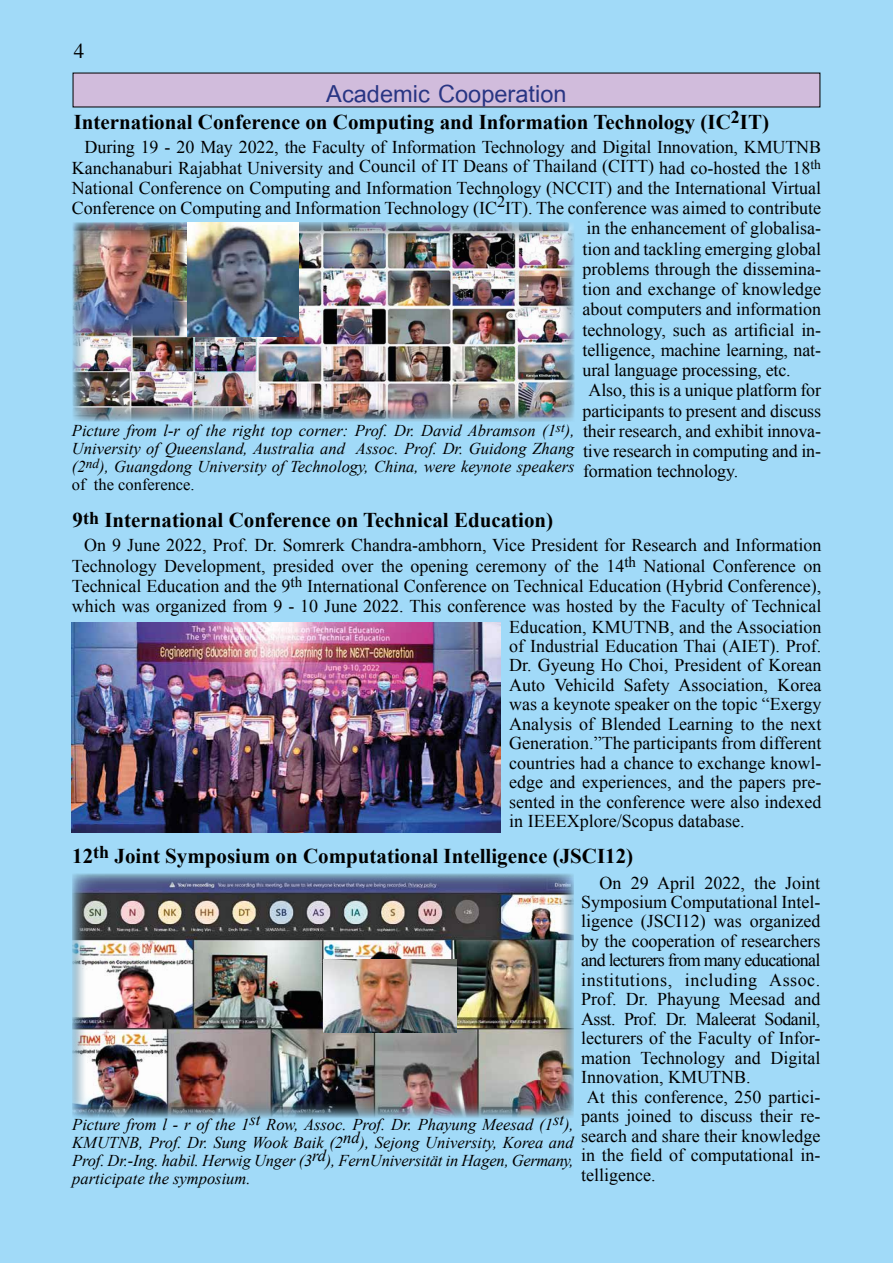
<style>
.page{position:relative;width:893px;height:1263px;background:#a1daf8}
.page>*{position:absolute;margin:0;border:0;box-sizing:border-box;transform-origin:0 0}
.t1{font:700 36px "Cordia New";color:#283583}
.t2{font:700 21px "Times New Roman";color:#000}
.t3{font:21px "Times";color:#000}
.t4{font:18px "Times New Roman";color:#000}
.t5{font:18px "Times New Roman";letter-spacing:-.04em;color:#000}
.t6{font:18px "Times New Roman";letter-spacing:-.03em;color:#000}
.t7{font:18px "Times New Roman";letter-spacing:.03em;color:#000}
.t8{font:italic 16.5px/18px "Times New Roman";color:#000;text-align:justify}
.s1{font-style:normal}
.s2{font-size:18px}
</style>
<div class="page">
<div style="left:73px;top:73px;width:747px;height:34px;background:#d1bcdc"></div>
<div style="left:71px;top:872px;width:505px;height:247px;background:#000;opacity:.5"></div>
<div style="left:71px;top:221px;width:503px;height:201px;background:#000;opacity:.5"></div>
<div style="left:72px;top:222px;width:114px;height:116px;background:#000;opacity:.5"></div>
<img style="left:187px;top:222px;width:111px;height:115px">
<img style="left:72px;top:622px;width:429px;height:210px">
<p class="t3" style="left:74px;top:31px;width:12px">4</p>
<h1 class="t1" style="left:326px;top:72px;width:242px">Academic Cooperation</h1>
<p class="t2" style="left:74px;top:107px;width:697px">International Conference on Computing and Information Technology (IC<sup>2</sup>IT)</p>
<p class="t4" style="left:85px;top:135px;width:738px">During 19 - 20 May 2022, the Faculty of Information Technology and Digital Innovation, KMUTNB</p>
<p class="t4" style="left:72px;top:155px;width:751px">Kanchanaburi Rajabhat University and Council of IT Deans of Thailand (CITT) had co-hosted the 18<sup>th</sup></p>
<p class="t4" style="left:72px;top:176px;width:751px">National Conference on Computing and Information Technology (NCCIT) and the International Virtual</p>
<p class="t4" style="left:72px;top:196px;width:751px">Conference on Computing and Information Technology (IC<sup>2</sup>IT). The conference was aimed to contribute</p>
<p class="t4" style="left:586px;top:216px;width:236px">in the enhancement of globalisa-</p>
<p class="t4" style="left:582px;top:236px;width:240px">tion and tackling emerging global</p>
<p class="t4" style="left:582px;top:257px;width:240px">problems through the dissemina-</p>
<p class="t4" style="left:582px;top:277px;width:240px">tion and exchange of knowledge</p>
<p class="t4" style="left:582px;top:297px;width:240px">about computers and information</p>
<p class="t4" style="left:582px;top:317px;width:240px">technology, such as artificial in-</p>
<p class="t4" style="left:582px;top:338px;width:240px">telligence, machine learning, nat-</p>
<p class="t4" style="left:582px;top:358px;width:210px">ural language processing, etc.</p>
<p class="t4" style="left:589px;top:378px;width:234px">Also, this is a unique platform for</p>
<p class="t4" style="left:582px;top:398px;width:240px">participants to present and discuss</p>
<p class="t4" style="left:583px;top:419px;width:239px">their research, and exhibit innova-</p>
<p class="t4" style="left:583px;top:439px;width:239px">tive research in computing and in-</p>
<p class="t4" style="left:583px;top:459px;width:157px">formation technology.</p>
<p class="t8" style="left:72px;top:421px;width:504px">Picture from l-r of the right top corner: Prof. Dr. David Abramson (1<sup>st</sup>), University of Queensland, Australia and Assoc. Prof. Dr. Guidong Zhang (2<sup>nd</sup>), Guangdong University of Technology, China, were keynote speakers <span class="s1">of the conference.</span></p>
<p class="t2" style="left:73px;top:505px;width:482px">9<span class="s2">th</span> International Conference on Technical Education)</p>
<p class="t4" style="left:84px;top:533px;width:739px">On 9 June 2022, Prof. Dr. Somrerk Chandra-ambhorn, Vice President for Research and Information</p>
<p class="t4" style="left:72px;top:553px;width:751px">Technology Development, presided over the opening ceremony of the 14<sup>th</sup> National Conference on</p>
<p class="t4" style="left:72px;top:574px;width:751px">Technical Education and the 9<sup>th</sup> International Conference on Technical Education (Hybrid Conference),</p>
<p class="t4" style="left:72px;top:594px;width:751px">which was organized from 9 - 10 June 2022. This conference was hosted by the Faculty of Technical</p>
<p class="t4" style="left:509px;top:614px;width:314px">Education, KMUTNB, and the Association</p>
<p class="t4" style="left:509px;top:634px;width:314px">of Industrial Education Thai (AIET). Prof.</p>
<p class="t4" style="left:509px;top:653px;width:314px">Dr. Gyeung Ho Choi, President of Korean</p>
<p class="t4" style="left:509px;top:673px;width:314px">Auto Vehicild Safety Association, Korea</p>
<p class="t4" style="left:509px;top:692px;width:314px">was a keynote speaker on the topic “Exergy</p>
<p class="t4" style="left:509px;top:712px;width:314px">Analysis of Blended Learning to the next</p>
<p class="t4" style="left:509px;top:731px;width:314px">Generation.”The participants from different</p>
<p class="t4" style="left:509px;top:751px;width:314px">countries had a chance to exchange knowl-</p>
<p class="t4" style="left:509px;top:770px;width:314px">edge and experiences, and the papers pre-</p>
<p class="t4" style="left:509px;top:790px;width:314px">sented in the conference were also indexed</p>
<p class="t4" style="left:509px;top:809px;width:237px">in IEEEXplore/Scopus database.</p>
<p class="t2" style="left:72px;top:841px;width:562px">12<sup>th</sup> Joint Symposium on Computational Intelligence (JSCI12)</p>
<p class="t4" style="left:600px;top:870px;width:222px">On 29 April 2022, the Joint</p>
<p class="t4" style="left:581px;top:890px;width:241px">Symposium Computational Intel-</p>
<p class="t4" style="left:581px;top:909px;width:241px">ligence (JSCI12) was organized</p>
<p class="t4" style="left:581px;top:929px;width:241px">by the cooperation of researchers</p>
<p class="t5" style="left:581px;top:948px;width:241px">and lecturers from many educational</p>
<p class="t7" style="left:581px;top:968px;width:241px">institutions, including Assoc.</p>
<p class="t4" style="left:581px;top:987px;width:241px">Prof. Dr. Phayung Meesad and</p>
<p class="t6" style="left:581px;top:1007px;width:241px">Asst. Prof. Dr. Maleerat Sodanil,</p>
<p class="t4" style="left:581px;top:1026px;width:241px">lecturers of the Faculty of Infor-</p>
<p class="t4" style="left:581px;top:1046px;width:241px">mation Technology and Digital</p>
<p class="t4" style="left:581px;top:1065px;width:171px">Innovation, KMUTNB.</p>
<p class="t4" style="left:587px;top:1085px;width:235px">At this conference, 250 partici-</p>
<p class="t4" style="left:581px;top:1104px;width:241px">pants joined to discuss their re-</p>
<p class="t4" style="left:581px;top:1124px;width:241px">search and share their knowledge</p>
<p class="t4" style="left:581px;top:1143px;width:241px">in the field of computational in-</p>
<p class="t4" style="left:581px;top:1163px;width:76px">telligence.</p>
<p class="t8" style="left:72px;top:1114px;width:503px">Picture from l - r of the 1st Row, Assoc. Prof. Dr. Phayung Meesad (1st), KMUTNB, Prof. Dr. Sung Wook Baik (2nd), Sejong University, Korea and Prof. Dr.-Ing. habil. Herwig Unger (3rd), FernUniversität in Hagen, Germany, participate the symposium.</p>
</div>
